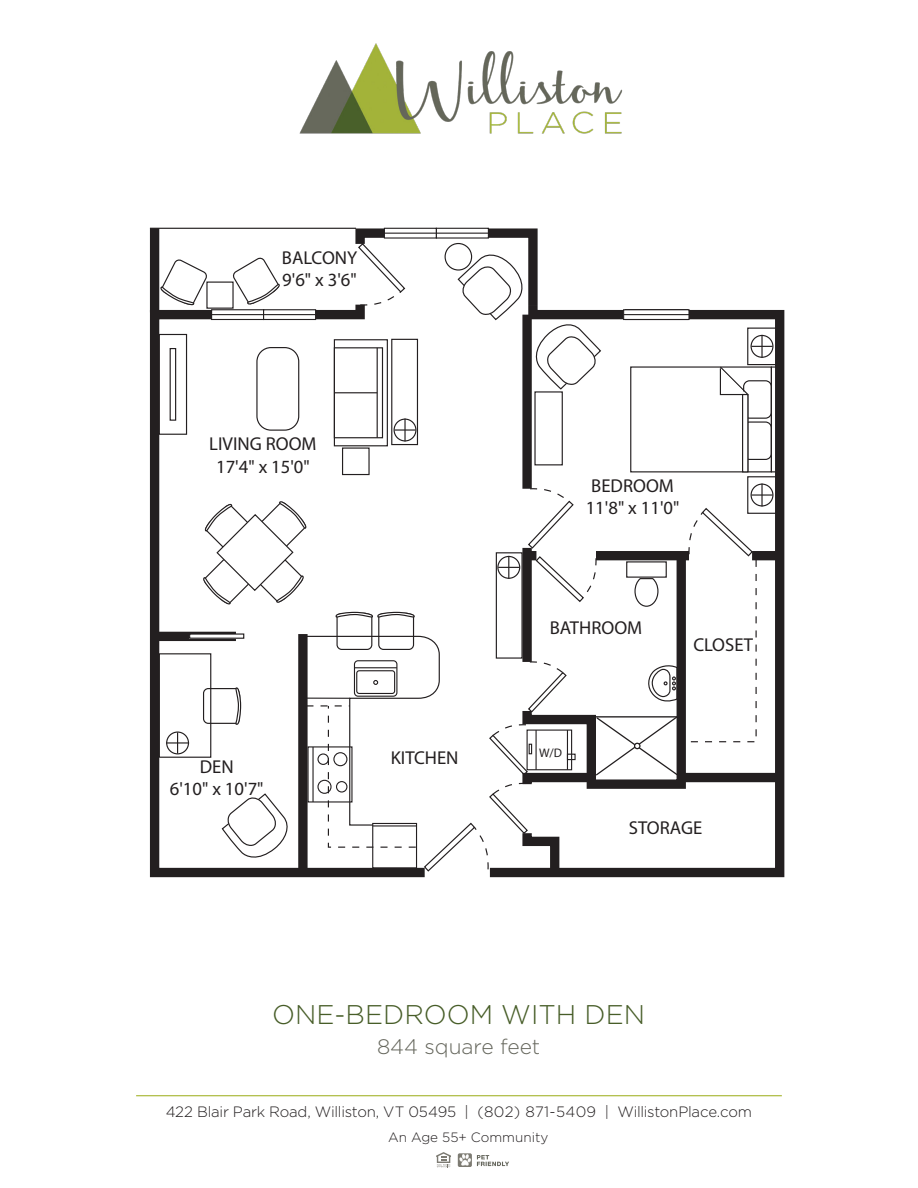
<style>
.page{position:relative;width:918px;height:1188px;background:#fff}
.page>*{position:absolute;margin:0;border:0;box-sizing:border-box;transform-origin:0 0}
.t1{font:300 27px "Gotham";color:#475d28}
.t2{font:300 21px "Gotham";color:#65665c}
.t3{font:18.75px/22.4px "Myriad Pro";color:#231f20}
.t4{font:300 15px "Gotham";letter-spacing:-.015em;color:#231f20}
.t5{font:300 13.5px "Gotham";color:#231f20}
.t6{font:12.45px "Myriad Pro";color:#231f20}
</style>
<div class="page">
<svg style="left:149px;top:295px;width:270px;height:583px"></svg>
<svg style="left:213px;top:311px;width:49px;height:7px"></svg>
<div style="left:211px;top:309px;width:53px;height:11px;border:1px solid #231f20"></div>
<hr style="left:212px;top:314px;width:52px;height:1px;background:#231f20">
<svg style="left:265px;top:311px;width:49px;height:7px"></svg>
<div style="left:263px;top:309px;width:53px;height:11px;border:1px solid #231f20"></div>
<hr style="left:264px;top:314px;width:52px;height:1px;background:#231f20">
<svg style="left:534px;top:310px;width:251px;height:568px"></svg>
<div style="left:522px;top:315px;width:10px;height:174px;background:#231f20"></div>
<div style="left:681px;top:773px;width:99px;height:9px;background:#231f20"></div>
<div style="left:752px;top:551px;width:28px;height:9px;background:#231f20"></div>
<hr style="left:150px;top:228px;width:206px;height:1px;background:#231f20">
<svg style="left:625px;top:311px;width:63px;height:7px"></svg>
<div style="left:623px;top:309px;width:67px;height:11px;border:1px solid #231f20"></div>
<hr style="left:624px;top:314px;width:65px;height:1px;background:#231f20">
<div style="left:150px;top:228px;width:9px;height:84px;background:#231f20"></div>
<div style="left:155px;top:632px;width:81px;height:9px;background:#231f20"></div>
<hr style="left:190px;top:634px;width:54px;height:4px;background:#fff">
<div style="left:189px;top:633px;width:55px;height:6px;border:1px solid #231f20"></div>
<svg style="left:351px;top:227px;width:251px;height:165px"></svg>
<div style="left:534px;top:391px;width:29px;height:74px;border:1px solid #231f20"></div>
<div style="left:159px;top:334px;width:28px;height:101px;border:1px solid #231f20"></div>
<div style="left:744px;top:381px;width:27px;height:37px;background:#fff;border-radius:6px"></div>
<div style="left:743px;top:380px;width:29px;height:39px;border:1px solid #231f20;border-radius:6px"></div>
<div style="left:744px;top:422px;width:27px;height:37px;background:#fff;border-radius:6px"></div>
<div style="left:743px;top:421px;width:29px;height:39px;border:1px solid #231f20;border-radius:6px"></div>
<div style="left:630px;top:366px;width:142px;height:106px;border:1px solid #231f20"></div>
<div style="left:771px;top:366px;width:7px;height:106px;border:1px solid #231f20"></div>
<svg style="left:719px;top:365px;width:30px;height:108px"></svg>
<div style="left:743px;top:395px;width:5px;height:77px;background:#fff"></div>
<div style="left:742px;top:394px;width:6px;height:78px;border:1px solid #231f20"></div>
<div style="left:747px;top:476px;width:30px;height:38px;border:1px solid #231f20"></div>
<div style="left:751px;top:484px;width:22px;height:23px;border:1px solid #231f20;border-radius:50%"></div>
<hr style="left:761px;top:484px;width:2px;height:23px;background:#231f20">
<hr style="left:751px;top:494px;width:22px;height:2px;background:#231f20">
<div style="left:159px;top:654px;width:52px;height:103px;background:#fff"></div>
<div style="left:159px;top:653px;width:52px;height:105px;border:1px solid #231f20"></div>
<div style="left:166px;top:731px;width:23px;height:23px;border:1px solid #231f20;border-radius:50%"></div>
<hr style="left:166px;top:742px;width:23px;height:2px;background:#231f20">
<svg style="left:177px;top:732px;width:1px;height:22px"></svg>
<div style="left:747px;top:328px;width:30px;height:37px;border:1px solid #231f20"></div>
<div style="left:751px;top:335px;width:22px;height:23px;border:1px solid #231f20;border-radius:50%"></div>
<hr style="left:761px;top:335px;width:2px;height:23px;background:#231f20">
<svg style="left:751px;top:346px;width:22px;height:1px"></svg>
<svg style="left:160px;top:259px;width:48px;height:48px"></svg>
<svg style="left:231px;top:257px;width:50px;height:48px"></svg>
<div style="left:207px;top:282px;width:26px;height:26px;background:#fff"></div>
<div style="left:445px;top:243px;width:27px;height:28px;border:1px solid #231f20;border-radius:50%"></div>
<div style="left:170px;top:348px;width:6px;height:73px;border:1px solid #231f20"></div>
<div style="left:334px;top:339px;width:54px;height:107px;border:1px solid #231f20"></div>
<div style="left:334px;top:347px;width:49px;height:91px;border:1px solid #231f20"></div>
<hr style="left:377px;top:348px;width:1px;height:90px;background:#231f20">
<hr style="left:334px;top:392px;width:43px;height:1px;background:#231f20">
<div style="left:342px;top:447px;width:28px;height:28px;border:1px solid #231f20"></div>
<div style="left:256px;top:347px;width:43px;height:84px;border:1px solid #231f20;border-radius:14px"></div>
<div style="left:391px;top:339px;width:27px;height:106px;border:1px solid #231f20"></div>
<div style="left:394px;top:419px;width:23px;height:23px;border:1px solid #231f20;border-radius:50%"></div>
<hr style="left:404px;top:419px;width:2px;height:23px;background:#231f20">
<hr style="left:394px;top:429px;width:22px;height:2px;background:#231f20">
<svg style="left:202px;top:488px;width:555px;height:390px"></svg>
<img style="left:299px;top:43px;width:324px;height:91px">
<svg style="left:436px;top:1152px;width:15px;height:15px"></svg>
<svg style="left:477px;top:1155px;width:32px;height:11px"></svg>
<img style="left:458px;top:1153px;width:14px;height:14px">
<hr style="left:136px;top:1095px;width:646px;height:1px;background:#a0b021">
<p class="t3" style="left:282px;top:246px;width:77px">BALCONY<br>9'6" x 3'6"</p>
<p class="t3" style="left:209px;top:433px;width:109px;text-align:center">LIVING ROOM<br>17'4" x 15'0"</p>
<p class="t3" style="left:170px;top:755px;width:95px;text-align:center">DEN<br>6'10" x 10'7"</p>
<p class="t3" style="left:391px;top:747px;width:69px">KITCHEN</p>
<p class="t3" style="left:586px;top:474px;width:95px">BEDROOM<br>11'8" x 11'0"</p>
<p class="t3" style="left:550px;top:616px;width:94px">BATHROOM</p>
<p class="t6" style="left:539px;top:745px;width:24px">W/D</p>
<p class="t3" style="left:693px;top:633px;width:61px">CLOSET</p>
<p class="t3" style="left:629px;top:816px;width:75px">STORAGE</p>
<p class="t1" style="left:272px;top:998px;width:374px">ONE-BEDROOM WITH DEN</p>
<p class="t2" style="left:377px;top:1033px;width:165px">844 square feet</p>
<p class="t4" style="left:166px;top:1103px;width:588px">422 Blair Park Road, Williston, VT 05495 | (802) 871-5409 | WillistonPlace.com</p>
<p class="t5" style="left:388px;top:1128px;width:162px">An Age 55+ Community</p>
</div>
